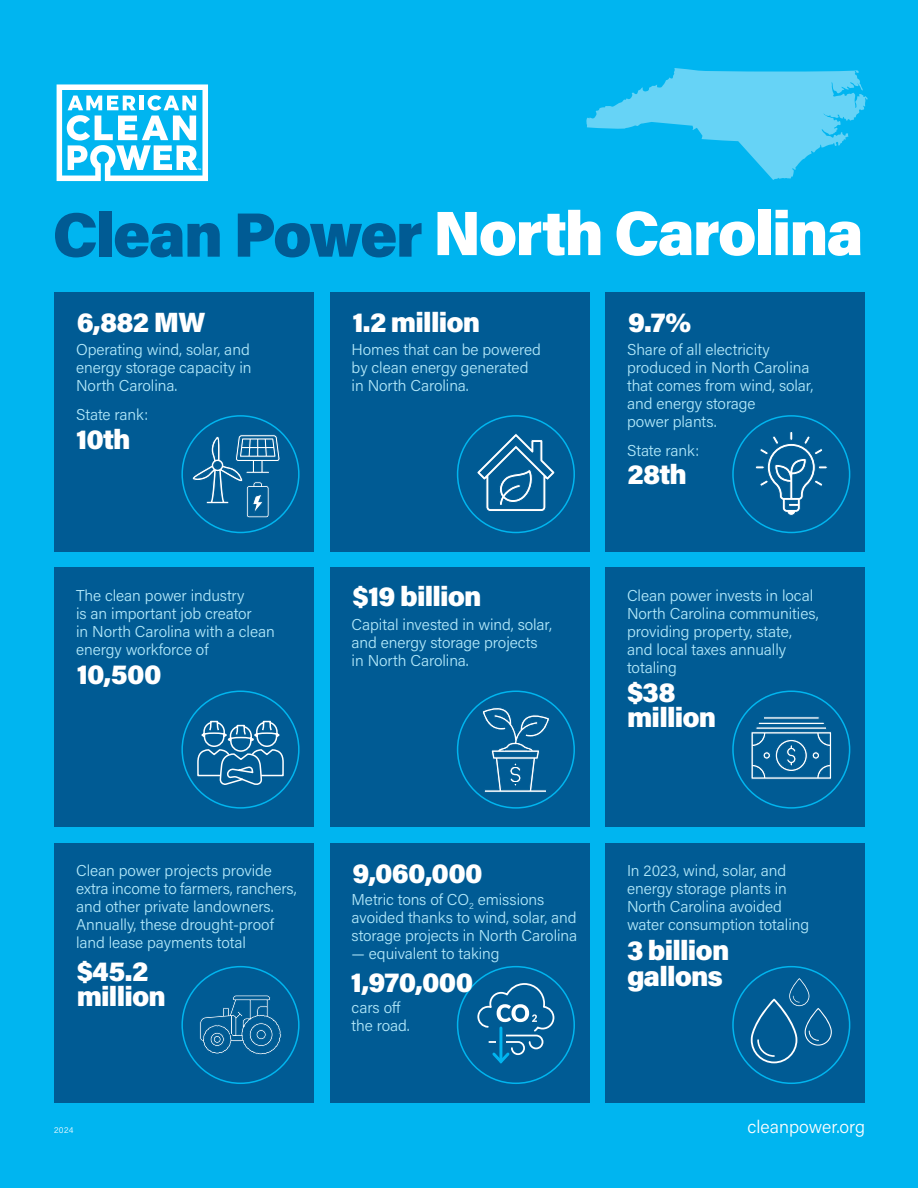
<style>
.page{position:relative;width:918px;height:1188px;background:#00b5f0}
.page>*{position:absolute;margin:0;border:0;box-sizing:border-box;transform-origin:0 0}
.t1{font:900 62.55px "Acumin Pro";letter-spacing:-.03em;color:#fff}
.t2{font:900 27.9px/25.5px "Acumin Pro";letter-spacing:-.03em;color:#fff}
.t3{font:300 18px "Acumin Pro";color:#fff}
.t4{font:300 15.75px/18px "Acumin Pro";letter-spacing:-.005em;color:#b3e9fa}
.t5{font:300 8.25px "Acumin Pro";color:#fff}
.t6{font:700 2.4px "Myriad Pro";color:#fff}
.s1{color:#005b94}
</style>
<div class="page">
<svg style="left:57px;top:84px;width:151px;height:97px"></svg>
<div style="left:55px;top:568px;width:259px;height:259px;background:#005b94"></div>
<div style="left:330px;top:568px;width:260px;height:259px;background:#005b94"></div>
<div style="left:605px;top:568px;width:260px;height:259px;background:#005b94"></div>
<div style="left:55px;top:292px;width:259px;height:260px;background:#005b94"></div>
<div style="left:330px;top:292px;width:260px;height:260px;background:#005b94"></div>
<div style="left:605px;top:292px;width:260px;height:260px;background:#005b94"></div>
<div style="left:55px;top:843px;width:259px;height:260px;background:#005b94"></div>
<div style="left:330px;top:843px;width:260px;height:260px;background:#005b94"></div>
<div style="left:605px;top:843px;width:260px;height:260px;background:#005b94"></div>
<div style="left:181px;top:415px;width:119px;height:118px;border:2px solid #00b5ef;border-radius:50%"></div>
<div style="left:457px;top:415px;width:118px;height:118px;border:2px solid #00b5ef;border-radius:50%"></div>
<div style="left:732px;top:415px;width:118px;height:118px;border:2px solid #00b5ef;border-radius:50%"></div>
<div style="left:181px;top:691px;width:119px;height:118px;border:2px solid #00b5ef;border-radius:50%"></div>
<div style="left:457px;top:691px;width:118px;height:118px;border:2px solid #00b5ef;border-radius:50%"></div>
<div style="left:732px;top:691px;width:118px;height:118px;border:2px solid #00b5ef;border-radius:50%"></div>
<div style="left:181px;top:966px;width:119px;height:118px;border:2px solid #00b5ef;border-radius:50%"></div>
<div style="left:457px;top:966px;width:118px;height:118px;border:2px solid #00b5ef;border-radius:50%"></div>
<div style="left:732px;top:966px;width:118px;height:118px;border:2px solid #00b5ef;border-radius:50%"></div>
<svg style="left:751px;top:978px;width:81px;height:85px"></svg>
<svg style="left:482px;top:707px;width:68px;height:86px"></svg>
<svg style="left:755px;top:432px;width:73px;height:84px"></svg>
<svg style="left:197px;top:720px;width:87px;height:65px"></svg>
<svg style="left:476px;top:433px;width:80px;height:85px"></svg>
<svg style="left:751px;top:716px;width:81px;height:64px"></svg>
<svg style="left:200px;top:995px;width:81px;height:60px"></svg>
<svg style="left:477px;top:982px;width:78px;height:82px"></svg>
<svg style="left:192px;top:432px;width:88px;height:86px"></svg>
<svg style="left:586px;top:68px;width:282px;height:112px"></svg>
<p class="t6" style="left:198px;top:168px;width:5px">TM</p>
<h1 class="t1" style="left:52px;top:189px;width:813px"><span class="s1">Clean Power</span> North Carolina</h1>
<h2 class="t2" style="left:77px;top:308px;width:130px">6,882 MW</h2>
<h2 class="t2" style="left:352px;top:308px;width:129px">1.2 million</h2>
<h2 class="t2" style="left:628px;top:308px;width:65px">9.7%</h2>
<p class="t4" style="left:76px;top:339px;width:177px;text-align:justify">Operating wind, solar, and energy storage capacity in North Carolina.</p>
<p class="t4" style="left:76px;top:405px;width:74px">State rank:</p>
<h2 class="t2" style="left:76px;top:425px;width:56px">10th</h2>
<p class="t4" style="left:76px;top:586px;width:200px">The clean power industry<br>is an important job creator<br>in North Carolina with a clean energy workforce of</p>
<h2 class="t2" style="left:77px;top:660px;width:86px">10,500</h2>
<p class="t4" style="left:76px;top:861px;width:222px">Clean power projects provide extra income to farmers, ranchers, and other private landowners.<br>Annually, these drought-proof land lease payments total</p>
<h2 class="t2" style="left:77px;top:957px;width:91px">$45.2 million</h2>
<p class="t4" style="left:352px;top:339px;width:191px">Homes that can be powered by clean energy generated in North Carolina.</p>
<p class="t4" style="left:627px;top:339px;width:188px">Share of all electricity produced in North Carolina that comes from wind, solar, and energy storage<br>power plants.</p>
<p class="t4" style="left:627px;top:441px;width:74px">State rank:</p>
<h2 class="t2" style="left:352px;top:582px;width:131px">$19 billion</h2>
<p class="t4" style="left:352px;top:615px;width:202px">Capital invested in wind, solar, and energy storage projects in North Carolina.</p>
<h2 class="t2" style="left:627px;top:461px;width:61px">28th</h2>
<p class="t4" style="left:627px;top:586px;width:193px">Clean power invests in local<br>North Carolina communities, providing property, state, and local taxes annually totaling</p>
<h2 class="t2" style="left:627px;top:678px;width:91px">$38 million</h2>
<h2 class="t2" style="left:352px;top:859px;width:132px">9,060,000</h2>
<p class="t4" style="left:352px;top:890px;width:227px">Metric tons of CO<sub>2</sub> emissions avoided thanks to wind, solar, and storage projects in North Carolina</p>
<p class="t4" style="left:352px;top:944px;width:150px">— equivalent to taking</p>
<p class="t4" style="left:352px;top:998px;width:60px">cars off the road.</p>
<h2 class="t2" style="left:351px;top:968px;width:124px">1,970,000</h2>
<p class="t4" style="left:627px;top:861px;width:184px">In 2023, wind, solar, and energy storage plants in<br>North Carolina avoided water consumption totaling</p>
<h2 class="t2" style="left:627px;top:937px;width:104px">3 billion gallons</h2>
<p class="t5" style="left:54px;top:1125px;width:21px">2024</p>
<p class="t3" style="left:748px;top:1115px;width:119px">cleanpower.org</p>
</div>
